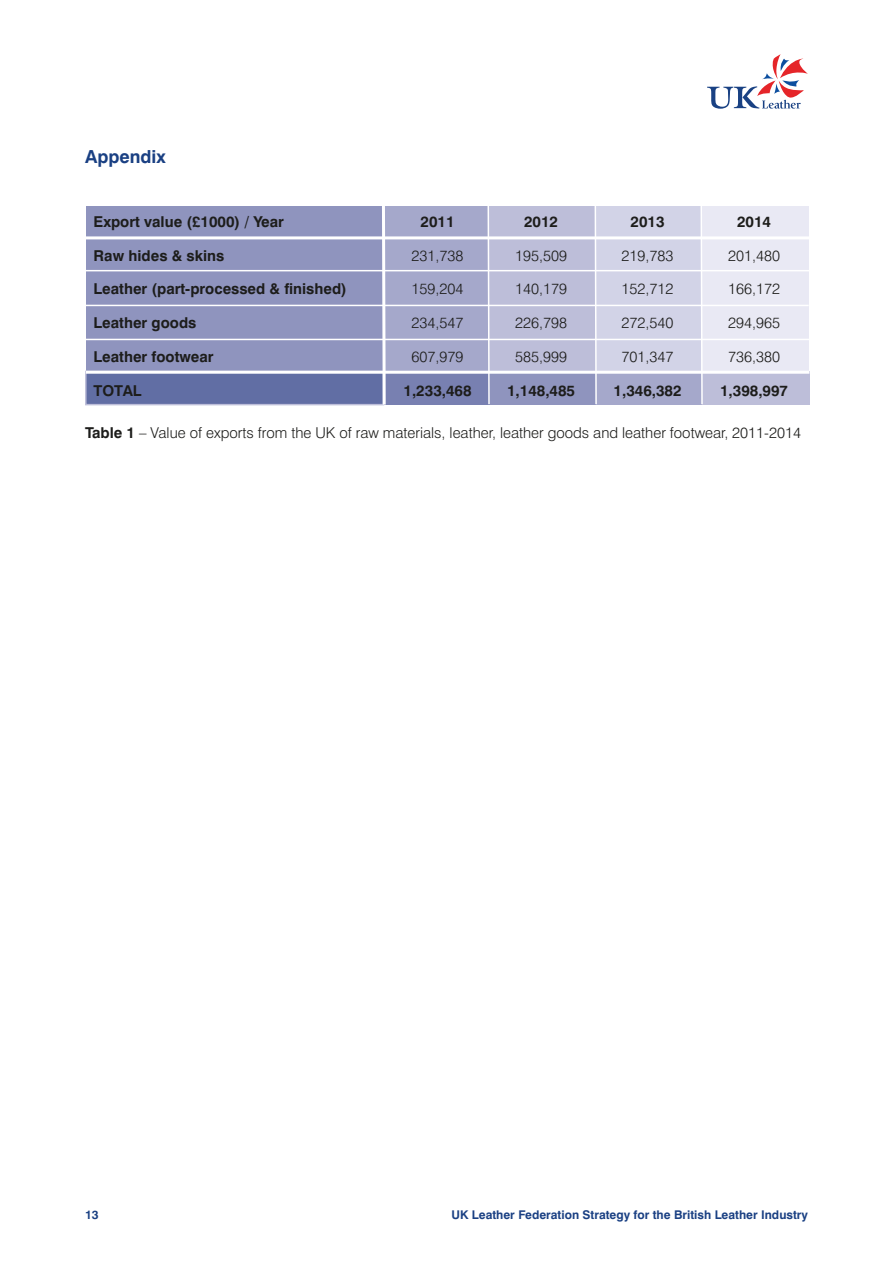
<style>
.page{position:relative;width:893px;height:1263px;background:#fff}
.page>*{position:absolute;margin:0;border:0;box-sizing:border-box;transform-origin:0 0}
.t1{font:700 18px "Swiss 721 BT";color:#1a4083}
.t2{font:300 15px "Swiss 721 BT";color:#1d1d1b}
.t3{font:700 15px "Swiss 721 BT";color:#1d1d1b}
.t4{font:700 12px "Swiss 721 BT";color:#1a4083}
.s1{font-weight:700}
</style>
<div class="page">
<div style="left:86px;top:206px;width:297px;height:165px;background:#8f94be"></div>
<div style="left:85px;top:371px;width:299px;height:34px;background:#616ea4;border:2px solid #bdbed9"></div>
<div style="left:383px;top:206px;width:107px;height:165px;background:#a5a8cb"></div>
<div style="left:490px;top:206px;width:106px;height:165px;background:#bdbed9"></div>
<div style="left:596px;top:206px;width:106px;height:165px;background:#d2d3e7"></div>
<div style="left:702px;top:206px;width:107px;height:165px;background:#e9e9f4"></div>
<div style="left:384px;top:371px;width:106px;height:34px;background:#7880b1"></div>
<div style="left:490px;top:371px;width:107px;height:34px;background:#8f94be"></div>
<div style="left:597px;top:371px;width:106px;height:34px;background:#a5a8cb"></div>
<div style="left:702px;top:371px;width:107px;height:34px;background:#bdbed9"></div>
<hr style="left:86px;top:236px;width:723px;height:3px;background:#fff">
<hr style="left:86px;top:270px;width:723px;height:1px;background:#fff">
<hr style="left:85px;top:305px;width:724px;height:1px;background:#fff">
<hr style="left:86px;top:339px;width:723px;height:1px;background:#fff">
<hr style="left:86px;top:371px;width:723px;height:3px;background:#fff">
<svg style="left:380px;top:206px;width:7px;height:200px"></svg>
<svg style="left:487px;top:206px;width:3px;height:199px"></svg>
<svg style="left:594px;top:206px;width:4px;height:199px"></svg>
<svg style="left:700px;top:206px;width:3px;height:199px"></svg>
<svg style="left:707px;top:54px;width:101px;height:55px"></svg>
<p class="t1" style="left:85px;top:146px;width:82px">Appendix</p>
<p class="t3" style="left:94px;top:212px;width:192px">Export value (£1000) / Year</p>
<p class="t3" style="left:421px;top:212px;width:36px">2011</p>
<p class="t3" style="left:524px;top:212px;width:36px">2012</p>
<p class="t3" style="left:631px;top:212px;width:36px">2013</p>
<p class="t3" style="left:737px;top:212px;width:36px">2014</p>
<p class="t3" style="left:94px;top:246px;width:132px">Raw hides &amp; skins</p>
<p class="t2" style="left:412px;top:246px;width:53px">231,738</p>
<p class="t2" style="left:515px;top:246px;width:53px">195,509</p>
<p class="t2" style="left:622px;top:246px;width:53px">219,783</p>
<p class="t2" style="left:728px;top:246px;width:53px">201,480</p>
<p class="t3" style="left:94px;top:280px;width:255px">Leather (part-processed &amp; finished)</p>
<p class="t2" style="left:412px;top:280px;width:53px">159,204</p>
<p class="t2" style="left:515px;top:280px;width:53px">140,179</p>
<p class="t2" style="left:622px;top:280px;width:53px">152,712</p>
<p class="t2" style="left:728px;top:280px;width:53px">166,172</p>
<p class="t3" style="left:94px;top:314px;width:104px">Leather goods</p>
<p class="t2" style="left:412px;top:314px;width:53px">234,547</p>
<p class="t2" style="left:515px;top:314px;width:53px">226,798</p>
<p class="t2" style="left:622px;top:314px;width:53px">272,540</p>
<p class="t2" style="left:728px;top:314px;width:53px">294,965</p>
<p class="t3" style="left:94px;top:347px;width:122px">Leather footwear</p>
<p class="t2" style="left:412px;top:347px;width:53px">607,979</p>
<p class="t2" style="left:515px;top:347px;width:53px">585,999</p>
<p class="t2" style="left:622px;top:347px;width:53px">701,347</p>
<p class="t2" style="left:728px;top:347px;width:53px">736,380</p>
<p class="t3" style="left:94px;top:381px;width:50px">TOTAL</p>
<p class="t3" style="left:404px;top:381px;width:70px">1,233,468</p>
<p class="t3" style="left:507px;top:381px;width:70px">1,148,485</p>
<p class="t3" style="left:614px;top:381px;width:70px">1,346,382</p>
<p class="t3" style="left:720px;top:381px;width:70px">1,398,997</p>
<p class="t2" style="left:85px;top:423px;width:717px"><span class="s1">Table 1</span> – Value of exports from the UK of raw materials, leather, leather goods and leather footwear, 2011-2014</p>
<p class="t4" style="left:85px;top:1208px;width:15px">13</p>
<p class="t4" style="left:451px;top:1208px;width:358px">UK Leather Federation Strategy for the British Leather Industry</p>
</div>
